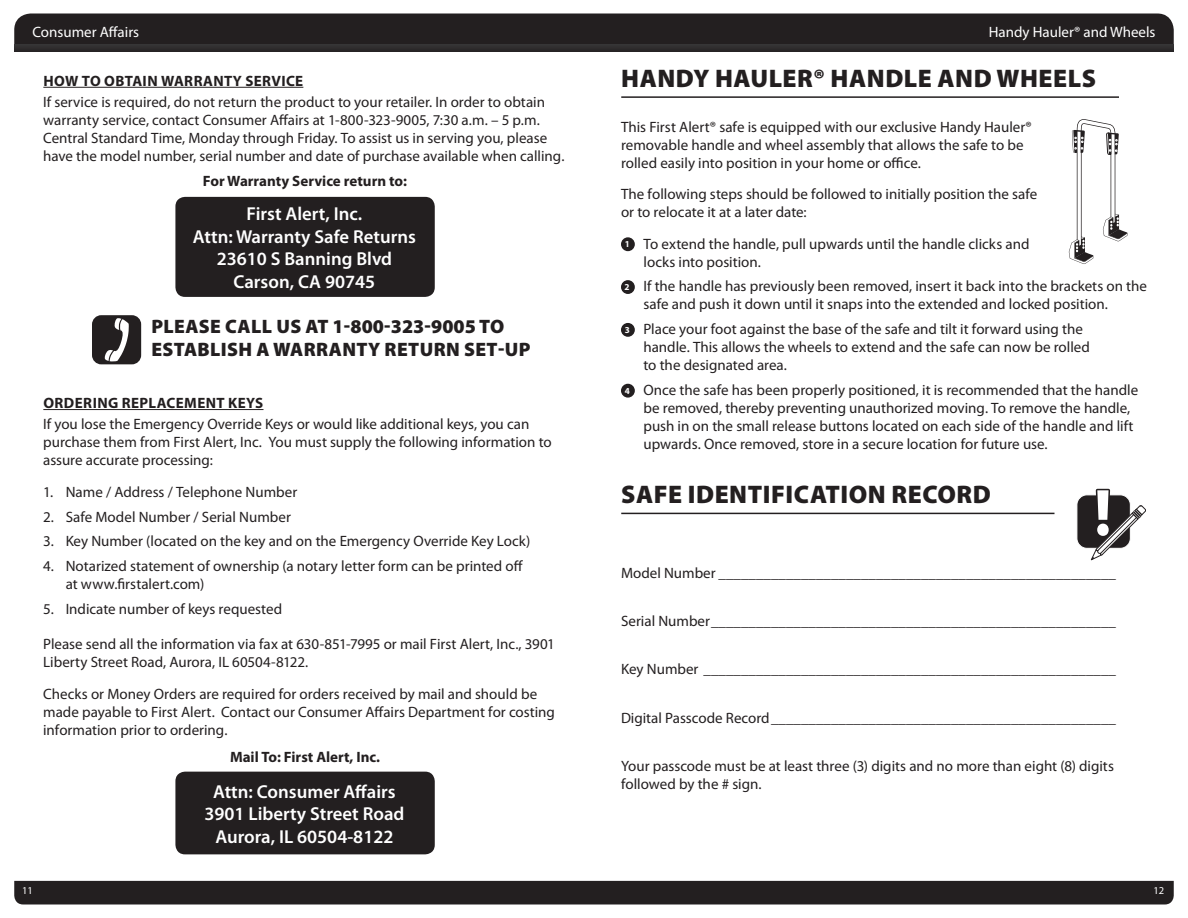
<style>
.page{position:relative;width:1188px;height:918px;background:#fff}
.page>*{position:absolute;margin:0;border:0;box-sizing:border-box;transform-origin:0 0}
.t1{font:900 condensed 66.75px "Myriad Pro";color:#fff}
.t2{font:900 25.5px "Myriad Pro";letter-spacing:.02em;color:#231f20}
.t3{font:900 19.5px/23.4px "Myriad Pro";letter-spacing:.02em;color:#231f20}
.t4{font:600 18.75px/22.5px "Myriad Pro";color:#fff;text-align:center}
.t5{font:15px/18px "Myriad Pro";color:#231f20}
.t6{font:700 15px "Myriad Pro";letter-spacing:.02em;color:#231f20}
.t7{font:700 15px "Myriad Pro";color:#231f20}
.t8{font:15px "Myriad Pro";color:#fff}
.t9{font:10.5px "Myriad Pro";color:#fff}
.s1{font-weight:700;font-size:9.15px;color:#fff}
</style>
<div class="page">
<svg style="left:14px;top:14px;width:1160px;height:37px;background:#252122"></svg>
<div style="left:14px;top:45px;width:580px;height:6px;background:#2f2c2d"></div>
<div style="left:14px;top:881px;width:1160px;height:23px;background:#231f20"></div>
<hr style="left:43px;top:87px;width:260px;height:1px;background:#231f20">
<hr style="left:43px;top:409px;width:221px;height:1px;background:#231f20">
<div style="left:175px;top:197px;width:260px;height:100px;background:#231f20;border-radius:10px"></div>
<div style="left:175px;top:772px;width:260px;height:82px;background:#231f20;border-radius:10px"></div>
<hr style="left:621px;top:96px;width:498px;height:2px;background:#231f20">
<hr style="left:621px;top:513px;width:433px;height:1px;background:#231f20">
<div style="left:621px;top:237px;width:14px;height:14px;background:#231f20;border-radius:50%"></div>
<div style="left:621px;top:280px;width:14px;height:14px;background:#231f20;border-radius:50%"></div>
<div style="left:621px;top:323px;width:14px;height:14px;background:#231f20;border-radius:50%"></div>
<div style="left:621px;top:384px;width:14px;height:14px;background:#231f20;border-radius:50%"></div>
<div style="left:1077px;top:495px;width:53px;height:53px;background:#231f20;border-radius:10px"></div>
<div style="left:1077px;top:495px;width:54px;height:54px;border:1px solid #fff;border-radius:10px"></div>
<svg style="left:1090px;top:488px;width:56px;height:73px"></svg>
<div style="left:92px;top:315px;width:49px;height:49px;background:#231f20;border-radius:9px"></div>
<svg style="left:101px;top:315px;width:31px;height:50px"></svg>
<svg style="left:1069px;top:120px;width:59px;height:144px"></svg>
<p class="t8" style="left:32px;top:23px;width:108px">Consumer Affairs</p>
<p class="t8" style="left:989px;top:23px;width:168px">Handy Hauler® and Wheels</p>
<h2 class="t2" style="left:621px;top:61px;width:469px">HANDY HAULER® HANDLE AND WHEELS</h2>
<p class="t5" style="left:621px;top:117px;width:412px">This First Alert® safe is equipped with our exclusive Handy Hauler® removable handle and wheel assembly that allows the safe to be rolled easily into position in your home or office.</p>
<p class="t5" style="left:621px;top:185px;width:418px">The following steps should be followed to initially position the safe or to relocate it at a later date:</p>
<p class="t5" style="left:643px;top:234px;width:388px;text-indent:-19px"><span class="s1">1</span> To extend the handle, pull upwards until the handle clicks and locks into position.</p>
<p class="t5" style="left:643px;top:277px;width:505px;text-indent:-19px"><span class="s1">2</span> If the handle has previously been removed, insert it back into the brackets on the safe and push it down until it snaps into the extended and locked position.</p>
<p class="t5" style="left:643px;top:320px;width:448px;text-indent:-19px"><span class="s1">3</span> Place your foot against the base of the safe and tilt it forward using the handle. This allows the wheels to extend and the safe can now be rolled to the designated area.</p>
<p class="t5" style="left:643px;top:381px;width:496px;text-indent:-19px"><span class="s1">4</span> Once the safe has been properly positioned, it is recommended that the handle be removed, thereby preventing unauthorized moving. To remove the handle, push in on the small release buttons located on each side of the handle and lift upwards. Once removed, store in a secure location for future use.</p>
<h2 class="t2" style="left:621px;top:477px;width:371px">SAFE IDENTIFICATION RECORD</h2>
<p class="t6" style="left:43px;top:71px;width:261px">HOW TO OBTAIN WARRANTY SERVICE</p>
<p class="t5" style="left:43px;top:93px;width:523px">If service is required, do not return the product to your retailer. In order to obtain warranty service, contact Consumer Affairs at 1-800-323-9005, 7:30 a.m. – 5 p.m.<br>Central Standard Time, Monday through Friday. To assist us in serving you, please have the model number, serial number and date of purchase available when calling.</p>
<p class="t7" style="left:203px;top:171px;width:206px">FOR WARRANTY SERVICE RETURN TO:</p>
<p class="t4" style="left:193px;top:202px;width:225px">First Alert, Inc.<br>Attn: Warranty Safe Returns<br>23610 S Banning Blvd<br>Carson, CA 90745</p>
<h3 class="t3" style="left:151px;top:314px;width:379px">PLEAS E CALL US AT 1-800-323-9005 TO<br>ESTABLISH A WARRANTY RETURN SET-UP</h3>
<p class="t6" style="left:43px;top:393px;width:11px">ORD</p>
<p class="t6" style="left:75px;top:393px;width:190px">ERING REPLACEMENT KEYS</p>
<p class="t5" style="left:43px;top:415px;width:510px">If you lose the Emergency Override Keys or would like additional keys, you can purchase them from First Alert, Inc. You must supply the following information to assure accurate processing:</p>
<p class="t5" style="left:43px;top:483px;width:256px">1. Name / Address / Telephone Number</p>
<p class="t5" style="left:43px;top:507px;width:249px">2. Safe Model Number / Serial Number</p>
<p class="t5" style="left:43px;top:532px;width:489px">3. Key Number (located on the key and on the Emergency Override Key Lock)</p>
<p class="t5" style="left:66px;top:557px;width:459px;text-indent:-22px">4. Notarized statement of ownership (a notary letter form can be printed off at www.firstalert.com)</p>
<p class="t5" style="left:43px;top:600px;width:241px">5. Indicate number of keys requested</p>
<p class="t5" style="left:43px;top:635px;width:513px">Please send all the information via fax at 630-851-7995 or mail First Alert, Inc., 3901<br>Liberty Street Road, Aurora, IL 60504-8122.</p>
<p class="t5" style="left:43px;top:684px;width:513px">Checks or Money Orders are required for orders received by mail and should be made payable to First Alert. Contact our Consumer Affairs Department for costing information prior to ordering.</p>
<p class="t7" style="left:230px;top:747px;width:152px">MAIL TO: FIRST ALERT, INC.</p>
<p class="t4" style="left:204px;top:780px;width:202px">Attn: Consumer Affairs<br>3901 Liberty Street Road<br>Aurora, IL 60504-8122</p>
<h1 class="t1" style="left:1095px;top:476px;width:18px">!</h1>
<p class="t5" style="left:621px;top:564px;width:496px">Model Number _____________________________________________________</p>
<p class="t5" style="left:621px;top:612px;width:496px">Serial Number______________________________________________________</p>
<p class="t5" style="left:621px;top:660px;width:496px">Key Number _______________________________________________________</p>
<p class="t5" style="left:621px;top:708px;width:496px">Digital Passcode Record______________________________________________</p>
<p class="t5" style="left:621px;top:756px;width:495px">Your passcode must be at least three (3) digits and no more than eight (8) digits followed by the # sign.</p>
<p class="t9" style="left:22px;top:884px;width:12px">11</p>
<p class="t9" style="left:1153px;top:884px;width:12px">12</p>
</div>
